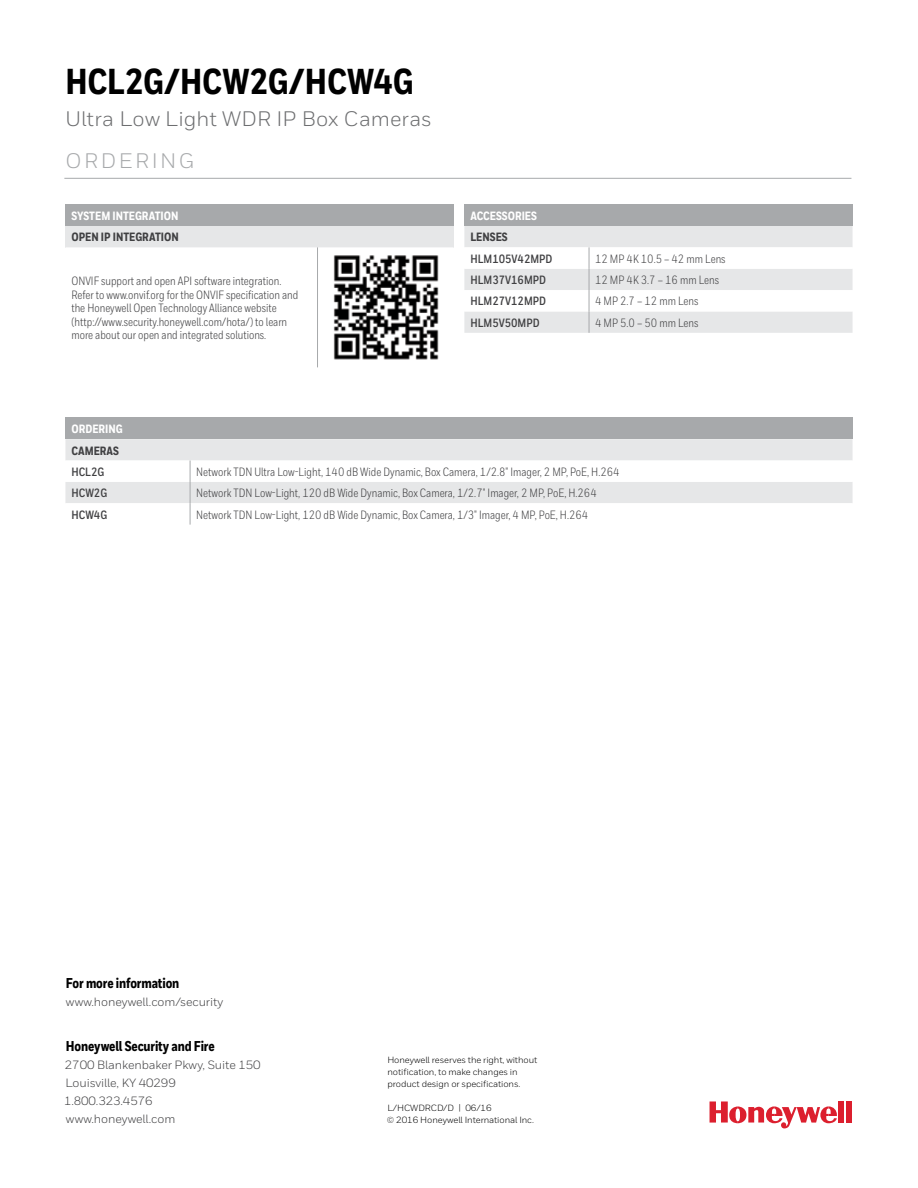
<style>
.page{position:relative;width:918px;height:1188px;background:#fff}
.page>*{position:absolute;margin:0;border:0;box-sizing:border-box;transform-origin:0 0}
.t1{font:800 36px "Honeywell Cond";letter-spacing:-.005em;color:#000}
.t2{font:21px "Honeywell Sans";letter-spacing:.005em;color:#6d6e70}
.t3{font:21px "Honeywell Sans";letter-spacing:.12em;color:#a7a9ab}
.t4{font:800 14.25px "Honeywell Cond";letter-spacing:-.01em;color:#000}
.t5{font:12px/13.5px "Honeywell Cond";color:#404042}
.t6{font:12px/18px "Honeywell Sans";letter-spacing:-.01em;color:#404042}
.t7{font:700 12px "Honeywell Cond";color:#404042}
.t8{font:800 12px "Honeywell Cond";color:#fff}
.t9{font:800 12px "Honeywell Cond";color:#404042}
.t10{font:9px/12px "Honeywell Sans";letter-spacing:-.01em;color:#000}
</style>
<div class="page">
<hr style="left:64px;top:178px;width:787px;height:1px;background:#a7a9ab">
<div style="left:464px;top:205px;width:389px;height:21px;background:#a7a9ab"></div>
<svg style="left:464px;top:226px;width:389px;height:107px"></svg>
<div style="left:65px;top:418px;width:788px;height:21px;background:#a7a9ab"></div>
<div style="left:65px;top:439px;width:788px;height:22px;background:#e6e7e8"></div>
<svg style="left:65px;top:461px;width:788px;height:64px"></svg>
<svg style="left:190px;top:461px;width:1px;height:64px"></svg>
<div style="left:65px;top:205px;width:389px;height:21px;background:#a7a9ab"></div>
<div style="left:65px;top:226px;width:389px;height:21px;background:#e6e7e8"></div>
<hr style="left:317px;top:247px;width:1px;height:120px;background:#a7a9ab">
<img style="left:333px;top:255px;width:106px;height:105px">
<div style="left:838px;top:1101px;width:6px;height:22px;background:#dc1f2e"></div>
<div style="left:846px;top:1101px;width:6px;height:22px;background:#dc1f2e"></div>
<svg style="left:710px;top:1101px;width:127px;height:27px"></svg>
<h1 class="t1" style="left:65px;top:67px;width:350px">HCL2G/HCW2G/HCW4G</h1>
<h2 class="t2" style="left:65px;top:110px;width:368px">Ultra Low Light WDR IP Box Cameras</h2>
<h2 class="t3" style="left:65px;top:152px;width:130px">ORDERING</h2>
<p class="t8" style="left:71px;top:211px;width:108px">SYSTEM INTEGRATION</p>
<p class="t9" style="left:71px;top:233px;width:109px">OPEN IP INTEGRATION</p>
<p class="t5" style="left:71px;top:275px;width:228px">ONVIF support and open API software integration.<br>Refer to www.onvif.org for the ONVIF specification and the Honeywell Open Technology Alliance website (http://www.security.honeywell.com/hota/) to learn more about our open and integrated solutions.</p>
<p class="t8" style="left:470px;top:211px;width:68px">ACCESSORIES</p>
<p class="t9" style="left:470px;top:233px;width:39px">LENSES</p>
<p class="t7" style="left:470px;top:254px;width:84px">HLM105V42MPD</p>
<p class="t5" style="left:595px;top:253px;width:132px">12 MP 4K 10.5 – 42 mm Lens</p>
<p class="t7" style="left:470px;top:275px;width:77px">HLM37V16MPD</p>
<p class="t5" style="left:595px;top:274px;width:126px">12 MP 4K 3.7 – 16 mm Lens</p>
<p class="t7" style="left:470px;top:297px;width:77px">HLM27V12MPD</p>
<p class="t5" style="left:595px;top:296px;width:105px">4 MP 2.7 – 12 mm Lens</p>
<p class="t7" style="left:470px;top:318px;width:71px">HLM5V50MPD</p>
<p class="t5" style="left:595px;top:317px;width:105px">4 MP 5.0 – 50 mm Lens</p>
<p class="t8" style="left:71px;top:424px;width:53px">ORDERING</p>
<p class="t9" style="left:71px;top:446px;width:49px">CAMERAS</p>
<p class="t7" style="left:71px;top:467px;width:34px">HCL2G</p>
<p class="t5" style="left:196px;top:466px;width:425px">Network TDN Ultra Low-Light, 140 dB Wide Dynamic, Box Camera, 1/2.8" Imager, 2 MP, PoE, H.264</p>
<p class="t7" style="left:71px;top:489px;width:37px">HCW2G</p>
<p class="t5" style="left:196px;top:487px;width:402px">Network TDN Low-Light, 120 dB Wide Dynamic, Box Camera, 1/2.7" Imager, 2 MP, PoE, H.264</p>
<p class="t7" style="left:71px;top:510px;width:37px">HCW4G</p>
<p class="t5" style="left:196px;top:509px;width:394px">Network TDN Low-Light, 120 dB Wide Dynamic, Box Camera, 1/3" Imager, 4 MP, PoE, H.264</p>
<p class="t4" style="left:66px;top:977px;width:115px">For more information</p>
<p class="t6" style="left:66px;top:993px;width:159px">www.honeywell.com/security</p>
<p class="t4" style="left:66px;top:1040px;width:150px">Honeywell Security and Fire</p>
<p class="t6" style="left:64px;top:1056px;width:198px">2700 Blankenbaker Pkwy, Suite 150<br>Louisville, KY 40299<br>1.800.323.4576 www.honeywell.com</p>
<p class="t10" style="left:387px;top:1054px;width:151px">Honeywell reserves the right, without notification, to make changes in product design or specifications.</p>
<p class="t10" style="left:387px;top:1102px;width:149px">L/HCWDRCD/D | 06/16<br>© 2016 Honeywell International Inc.</p>
</div>
